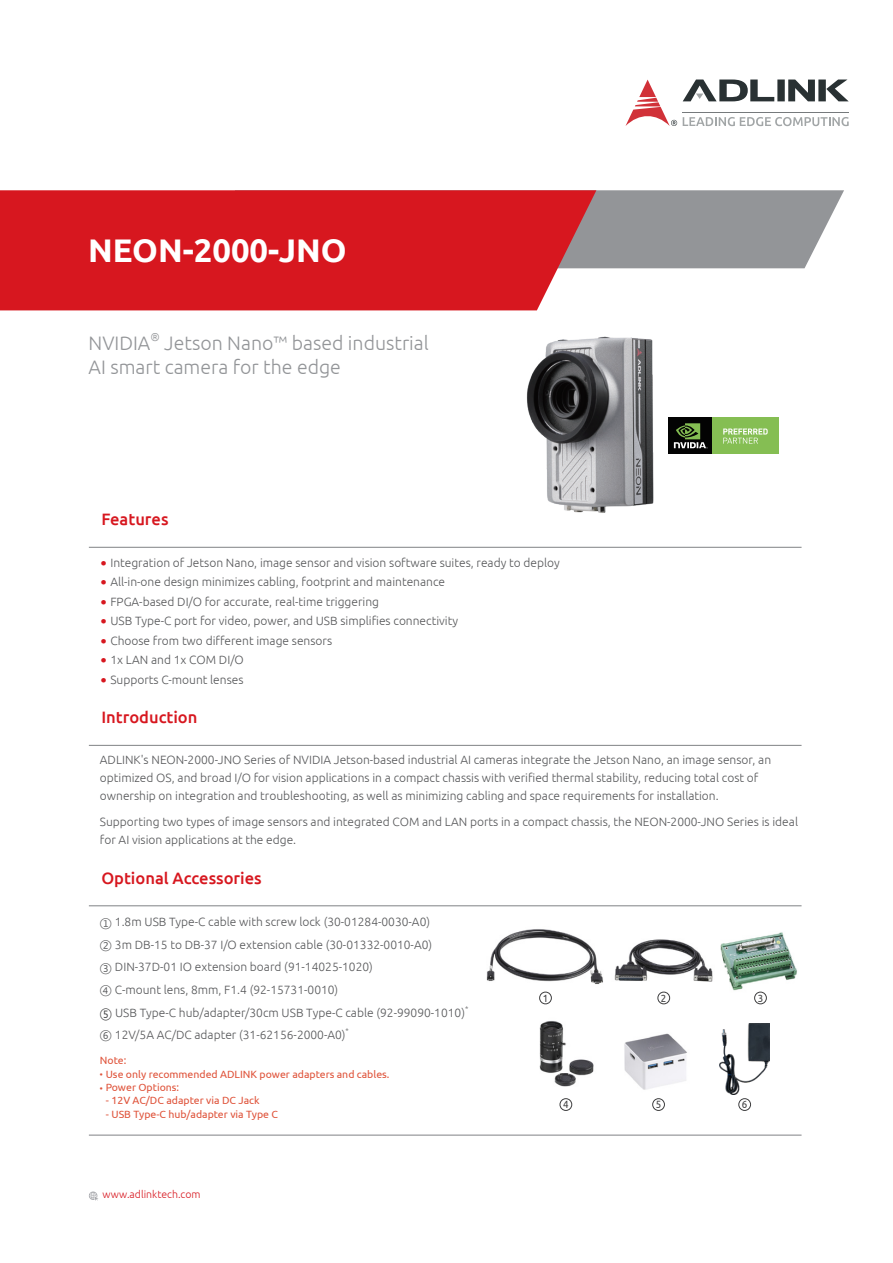
<style>
.page{position:relative;width:893px;height:1263px;background:#fff}
.page>*{position:absolute;margin:0;border:0;box-sizing:border-box;transform-origin:0 0}
.t1{font:700 32.7px "Ubuntu";color:#fff}
.t2{font:300 19.5px/23.4px "Ubuntu";color:#939598}
.t3{font:500 16.5px "Ubuntu";color:#d7171f}
.t4{font:300 12px/22.6px "Ubuntu";color:#57585a}
.t5{font:300 11.4px "Ubuntu";color:#939598}
.t6{font:10.5px/13.8px "Ubuntu";color:#df533a}
.t7{font:300 10.5px "Ubuntu";color:#d7171f}
.t8{font:10.5px "Ubuntu";color:#3e3e3f;scale:.92 1}
.t9{font:300 7.05px "Ubuntu";color:#57585a}
.s1{font-family:"Microsoft Jheng Hei";font-size:18px;color:#d7171f}
.s2{font-family:"Microsoft Jheng Hei UI Regular";font-weight:400}
.s3{font-family:"Microsoft Jheng Hei UI Regular";font-weight:400;font-size:13.2px;color:#3e3e3f}
.s4{font-weight:700;font-size:12px}
</style>
<div class="page">
<hr style="left:89px;top:1135px;width:712px;height:1px;background:#808285">
<svg style="left:596px;top:190px;width:248px;height:78px;background:#9b9d9f"></svg>
<div style="left:0;top:190px;width:596px;height:120px;background:#d7171f"></div>
<svg style="left:625px;top:80px;width:52px;height:46px"></svg>
<svg style="left:683px;top:117px;width:166px;height:9px"></svg>
<svg style="left:683px;top:80px;width:165px;height:21px"></svg>
<hr style="left:683px;top:112px;width:166px;height:1px;background:#767a7c">
<svg style="left:89px;top:1191px;width:9px;height:10px"></svg>
<hr style="left:89px;top:547px;width:712px;height:1px;background:#808285">
<hr style="left:89px;top:745px;width:712px;height:1px;background:#808285">
<hr style="left:89px;top:905px;width:712px;height:1px;background:#808285">
<img style="left:526px;top:336px;width:128px;height:177px">
<div style="left:668px;top:417px;width:44px;height:37px;background:#030303"></div>
<svg style="left:674px;top:423px;width:33px;height:25px"></svg>
<div style="left:712px;top:417px;width:67px;height:37px;background:#85be53"></div>
<svg style="left:723px;top:428px;width:45px;height:16px"></svg>
<img style="left:486px;top:929px;width:117px;height:56px">
<img style="left:614px;top:939px;width:99px;height:43px">
<img style="left:720px;top:932px;width:77px;height:61px">
<div style="left:539px;top:992px;width:13px;height:12px;border:1px solid #3e3e3f;border-radius:50%"></div>
<div style="left:738px;top:1098px;width:13px;height:13px;border:1px solid #3e3e3f;border-radius:50%"></div>
<div style="left:657px;top:992px;width:13px;height:12px;border:1px solid #3e3e3f;border-radius:50%"></div>
<div style="left:652px;top:1098px;width:13px;height:13px;border:1px solid #3e3e3f;border-radius:50%"></div>
<div style="left:560px;top:1098px;width:12px;height:13px;border:1px solid #3e3e3f;border-radius:50%"></div>
<div style="left:754px;top:992px;width:13px;height:12px;border:1px solid #3e3e3f;border-radius:50%"></div>
<img style="left:624px;top:1033px;width:63px;height:57px">
<img style="left:539px;top:1021px;width:55px;height:66px">
<img style="left:720px;top:1023px;width:49px;height:71px">
<h1 class="t1" style="left:88px;top:230px;width:260px">NEON-2000-JNO</h1>
<h2 class="t2" style="left:89px;top:331px;width:63px">NVIDIA</h2>
<p class="t5" style="left:150px;top:330px;width:11px">®</p>
<h2 class="t2" style="left:89px;top:331px;width:342px;text-indent:76px">Jetson Nano™ based industrial<br>AI smart camera for the edge</h2>
<h3 class="t3" style="left:101px;top:509px;width:69px">Features</h3>
<p class="t4" style="left:100px;top:551px;width:461px"><span class="s1">•</span> Integration of Jetson Nano, image sensor and vision software suites, ready to deploy</p>
<p class="t4" style="left:100px;top:570px;width:347px"><span class="s1">•</span> All-in-one design minimizes cabling, footprint and maintenance</p>
<p class="t4" style="left:100px;top:590px;width:281px"><span class="s1">•</span> FPGA-based DI/O for accurate, real-time triggering</p>
<p class="t4" style="left:100px;top:609px;width:360px"><span class="s1">•</span> USB Type-C port for video, power, and USB simplifies connectivity</p>
<p class="t4" style="left:100px;top:629px;width:234px"><span class="s1">•</span> Choose from two different image sensors</p>
<p class="t4" style="left:100px;top:648px;width:145px"><span class="s1">•</span> 1x LAN and 1x COM DI/O</p>
<p class="t4" style="left:100px;top:668px;width:145px"><span class="s1">•</span> Supports C-mount lenses</p>
<h3 class="t3" style="left:101px;top:707px;width:98px">Introduction</h3>
<p class="t4" style="left:100px;top:750px;width:673px;line-height:18px">ADLINK's NEON-2000-JNO Series of NVIDIA Jetson-based industrial AI cameras integrate the Jetson Nano, an image sensor, an optimized OS, and broad I/O for vision applications in a compact chassis with verified thermal stability, reducing total cost of ownership on integration and troubleshooting, as well as minimizing cabling and space requirements for installation.</p>
<p class="t4" style="left:100px;top:813px;width:700px;line-height:18px">Supporting two types of image sensors and integrated COM and LAN ports in a compact chassis, the NEON-2000-JNO Series is ideal for AI vision applications at the edge.</p>
<h3 class="t3" style="left:101px;top:867px;width:162px">Optional Accessories</h3>
<p class="t4" style="left:100px;top:910px;width:367px"><span class="s2">①</span> 1.8m USB Type-C cable with screw lock (30-01284-0030-A0)<br><span class="s2">②</span> 3m DB-15 to DB-37 I/O extension cable (30-01332-0010-A0)<br><span class="s2">③</span> DIN-37D-01 IO extension board (91-14025-1020)<br><span class="s2">④</span> C-mount lens, 8mm, F1.4 (92-15731-0010)<br><span class="s3">⑤</span> USB Type-C hub/adapter/30cm USB Type-C cable (92-99090-1010)</p>
<p class="t8" style="left:661px;top:991px;width:7px">2</p>
<p class="t8" style="left:758px;top:991px;width:7px">3</p>
<p class="t8" style="left:543px;top:991px;width:7px">1</p>
<p class="t9" style="left:465px;top:1004px;width:5px">*</p>
<p class="t4" style="left:100px;top:1023px;width:247px"><span class="s2">⑥</span> 12V/5A AC/DC adapter (31-62156-2000-A0)</p>
<p class="t9" style="left:346px;top:1026px;width:5px">*</p>
<p class="t6" style="left:100px;top:1053px;width:291px">Note:<br><span class="s4">·</span> Use only recommended ADLINK power adapters and cables. <span class="s4">·</span> Power Options:</p>
<p class="t6" style="left:106px;top:1093px;width:155px">- 12V AC/DC adapter via DC Jack</p>
<p class="t6" style="left:106px;top:1107px;width:174px">- USB Type-C hub/adapter via Type C</p>
<p class="t7" style="left:102px;top:1188px;width:100px">www.adlinktech.com</p>
<p class="t8" style="left:563px;top:1098px;width:7px">4</p>
<p class="t8" style="left:656px;top:1098px;width:7px">5</p>
<p class="t8" style="left:742px;top:1098px;width:7px">6</p>
</div>
